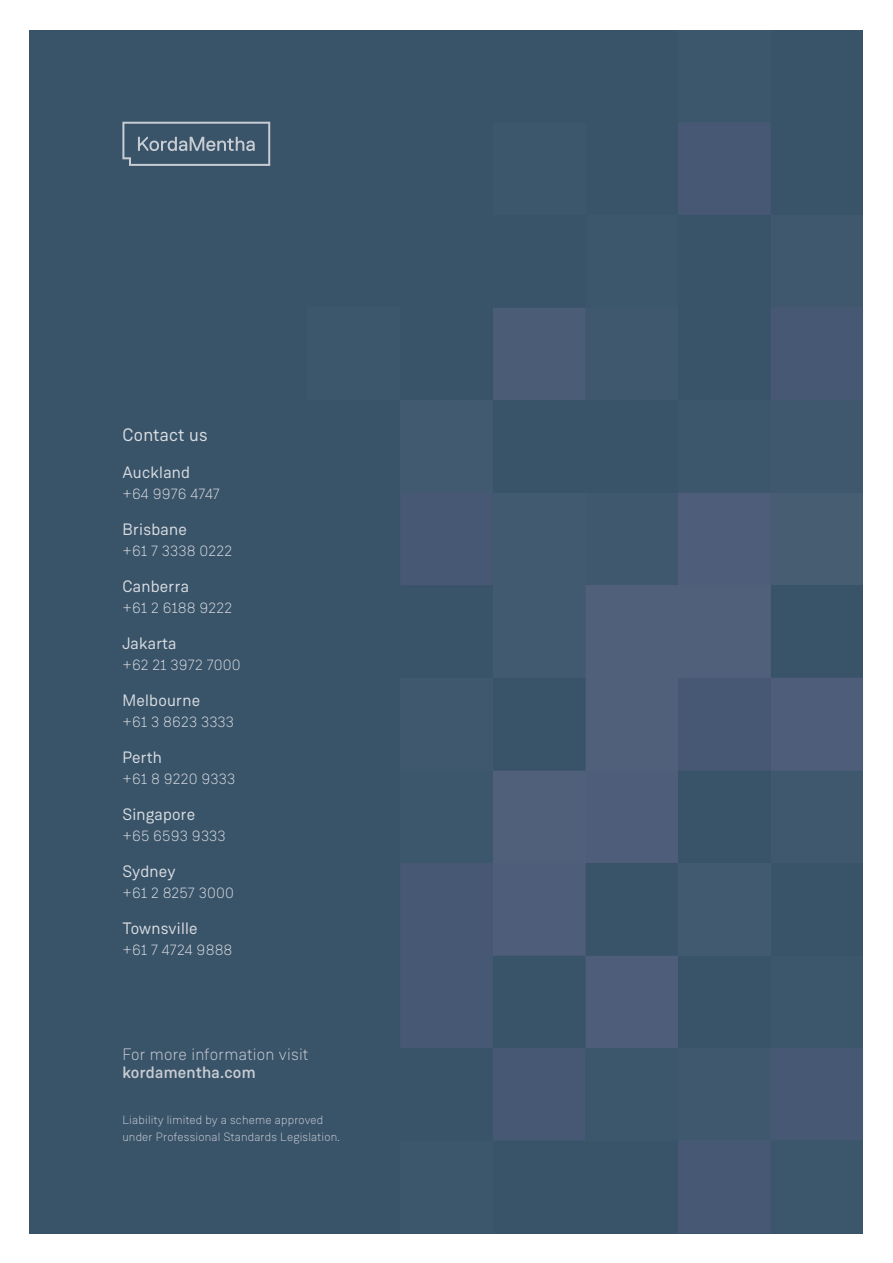
<style>
.page{position:relative;width:893px;height:1263px;background:#fff}
.page>*{position:absolute;margin:0;border:0;box-sizing:border-box;transform-origin:0 0}
.t1{font:18px "Weissenhof Grotesk";letter-spacing:.015em;color:#d9dde1}
.t2{font:16.5px "Weissenhof Grotesk";letter-spacing:.015em;color:#d9dde1}
.t3{font:300 16.5px/18px "Weissenhof Grotesk";letter-spacing:.015em;color:#c8ccd3}
.t4{font:300 15px "Weissenhof Grotesk";letter-spacing:.01em;color:#d9dde1}
.t5{font:300 12px/16.5px "Weissenhof Grotesk";letter-spacing:.015em;color:#c8ccd3}
.s1{font-weight:500}
</style>
<div class="page">
<div style="left:30px;top:30px;width:833px;height:1203px;background:#395369"></div>
<svg style="left:400px;top:122px;width:463px;height:1111px"></svg>
<svg style="left:122px;top:122px;width:148px;height:44px"></svg>
<p class="t1" style="left:122px;top:424px;width:87px">Contact us</p>
<p class="t2" style="left:122px;top:462px;width:69px">Auckland</p>
<p class="t4" style="left:122px;top:484px;width:99px">+64 9976 4747</p>
<p class="t2" style="left:122px;top:519px;width:66px">Brisbane</p>
<p class="t4" style="left:122px;top:541px;width:111px">+61 7 3338 0222</p>
<p class="t2" style="left:122px;top:576px;width:68px">Canberra</p>
<p class="t4" style="left:122px;top:599px;width:111px">+61 2 6188 9222</p>
<p class="t2" style="left:122px;top:633px;width:56px">Jakarta</p>
<p class="t4" style="left:122px;top:656px;width:120px">+62 21 3972 7000</p>
<p class="t2" style="left:122px;top:690px;width:79px">Melbourne</p>
<p class="t4" style="left:122px;top:713px;width:113px">+61 3 8623 3333</p>
<p class="t2" style="left:122px;top:747px;width:41px">Perth</p>
<p class="t4" style="left:122px;top:770px;width:114px">+61 8 9220 9333</p>
<p class="t2" style="left:122px;top:804px;width:75px">Singapore</p>
<p class="t4" style="left:122px;top:827px;width:105px">+65 6593 9333</p>
<p class="t2" style="left:122px;top:861px;width:55px">Sydney</p>
<p class="t4" style="left:122px;top:884px;width:113px">+61 2 8257 3000</p>
<p class="t2" style="left:122px;top:918px;width:77px">Townsville</p>
<p class="t4" style="left:122px;top:941px;width:112px">+61 7 4724 9888</p>
<p class="t3" style="left:122px;top:1045px;width:188px">For more information visit <span class="s1">kordamentha.com</span></p>
<p class="t5" style="left:122px;top:1111px;width:219px">Liability limited by a scheme approved under Professional Standards Legislation.</p>
</div>
